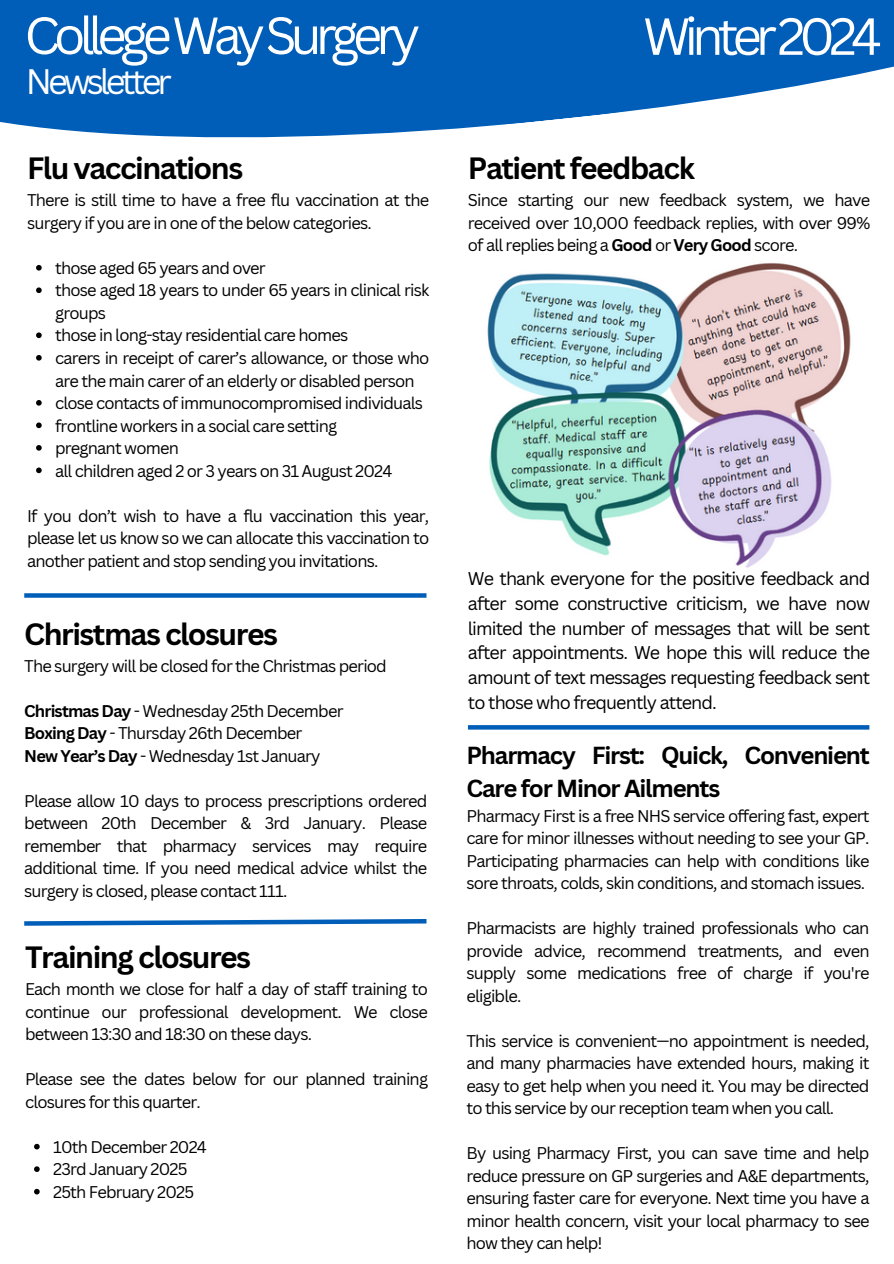
<style>
.page{position:relative;width:894px;height:1264px;background:#fff}
.page>*{position:absolute;margin:0;border:0;box-sizing:border-box;transform-origin:0 0}
.t1{font:51px "Canva Sans";letter-spacing:-.12em;color:#fff}
.t2{font:34.5px "Canva Sans";letter-spacing:-.12em;color:#fff}
.t3{font:700 30px "Canva Sans";letter-spacing:-.05em;color:#000}
.t4{font:700 24px/32.7px "Canva Sans";letter-spacing:-.05em;color:#000}
.t5{font:18px/24.8px "Canva Sans";letter-spacing:-.05em;color:#000;text-align:justify}
.t6{font:16.5px/22.5px "Canva Sans";letter-spacing:-.05em;color:#000;text-align:justify}
.s1{font-weight:700}
</style>
<div class="page">
<img style="left:487px;top:263px;width:364px;height:305px">
<svg style="left:24px;top:593px;width:402px;height:4px;background:#0f67bc"></svg>
<svg style="left:24px;top:919px;width:403px;height:7px"></svg>
<svg style="left:468px;top:725px;width:401px;height:4px;background:#0762ba"></svg>
<svg style="left:0;top:0;width:893px;height:138px;background:#2474c2"></svg>
<svg style="left:34px;top:1143px;width:6px;height:6px"></svg>
<svg style="left:34px;top:1166px;width:6px;height:5px"></svg>
<svg style="left:34px;top:1188px;width:6px;height:6px"></svg>
<svg style="left:36px;top:265px;width:6px;height:5px"></svg>
<svg style="left:36px;top:287px;width:6px;height:6px"></svg>
<svg style="left:36px;top:332px;width:6px;height:6px"></svg>
<svg style="left:36px;top:355px;width:6px;height:5px"></svg>
<svg style="left:36px;top:400px;width:6px;height:5px"></svg>
<svg style="left:36px;top:422px;width:6px;height:6px"></svg>
<svg style="left:36px;top:445px;width:6px;height:5px"></svg>
<svg style="left:36px;top:467px;width:6px;height:6px"></svg>
<p class="t1" style="left:24px;top:-1px;width:397px">CollegeWaySurgery</p>
<p class="t2" style="left:26px;top:57px;width:147px">Newsletter</p>
<p class="t3" style="left:27px;top:147px;width:218px">Flu vaccinations</p>
<p class="t6" style="left:27px;top:189px;width:403px">There is still time to have a free flu vaccination at the surgery if you are in one of the below categories.</p>
<p class="t6" style="left:55px;top:256px;width:212px">those aged 65 years and over</p>
<p class="t6" style="left:55px;top:279px;width:375px">those aged 18 years to under 65 years in clinical risk groups</p>
<p class="t6" style="left:55px;top:324px;width:295px">those in long-stay residential care homes</p>
<p class="t6" style="left:55px;top:346px;width:375px">carers in receipt of carer’s allowance, or those who are the main carer of an elderly or disabled person</p>
<p class="t6" style="left:55px;top:391px;width:369px">close contacts of immunocompromised individuals</p>
<p class="t6" style="left:55px;top:414px;width:283px">frontline workers in a social care setting</p>
<p class="t6" style="left:55px;top:436px;width:125px">pregnant women</p>
<p class="t6" style="left:55px;top:459px;width:339px">all children aged 2 or 3 years on 31 August 2024</p>
<p class="t6" style="left:27px;top:504px;width:403px">If you don’t wish to have a flu vaccination this year, please let us know so we can allocate this vaccination to another patient and stop sending you invitations.</p>
<p class="t3" style="left:24px;top:612px;width:255px">Christmas closures</p>
<p class="t6" style="left:24px;top:654px;width:364px">The surgery will be closed for the Christmas period</p>
<p class="t6" style="left:24px;top:699px;width:321px"><span class="s1">Christmas Day</span> - Wednesday 25th December</p>
<p class="t6" style="left:24px;top:721px;width:279px"><span class="s1">Boxing Day</span> - Thursday 26th December</p>
<p class="t6" style="left:24px;top:744px;width:298px"><span class="s1">New Year’s Day</span> - Wednesday 1st January</p>
<p class="t6" style="left:24px;top:789px;width:404px">Please allow 10 days to process prescriptions ordered between 20th December &amp; 3rd January. Please remember that pharmacy services may require additional time. If you need medical advice whilst the surgery is closed, please contact 111.</p>
<h1 class="t3" style="left:25px;top:936px;width:227px">Training closures</h1>
<h2 class="t6" style="left:25px;top:977px;width:404px">Each month we close for half a day of staff training to continue our professional development. We close between 13:30 and 18:30 on these days.</h2>
<h1 class="t6" style="left:25px;top:1067px;width:404px">Please see the dates below for our planned training closures for this quarter.</h1>
<p class="t6" style="left:53px;top:1135px;width:155px">10th December 2024</p>
<p class="t6" style="left:53px;top:1157px;width:136px">23rd January 2025</p>
<p class="t6" style="left:53px;top:1180px;width:142px">25th February 2025</p>
<p class="t1" style="left:642px;top:0;width:240px">Winter2024</p>
<p class="t3" style="left:468px;top:147px;width:228px">Patient feedback</p>
<p class="t6" style="left:468px;top:189px;width:404px">Since starting our new feedback system, we have received over 10,000 feedback replies, with over 99% of all replies being a <span class="s1">Good</span> or <span class="s1">Very Good</span> score.</p>
<p class="t5" style="left:468px;top:565px;width:404px">We thank everyone for the positive feedback and after some constructive criticism, we have now limited the number of messages that will be sent after appointments. We hope this will reduce the amount of text messages requesting feedback sent to those who frequently attend.</p>
<p class="t4" style="left:466px;top:738px;width:405px">Pharmacy First: Quick, Convenient<br>Care for Minor Ailments</p>
<p class="t6" style="left:466px;top:804px;width:404px">Pharmacy First is a free NHS service offering fast, expert care for minor illnesses without needing to see your GP.<br>Participating pharmacies can help with conditions like sore throats, colds, skin conditions, and stomach issues.</p>
<p class="t6" style="left:466px;top:916px;width:404px">Pharmacists are highly trained professionals who can provide advice, recommend treatments, and even supply some medications free of charge if you're eligible.</p>
<p class="t6" style="left:466px;top:1029px;width:404px">This service is convenient—no appointment is needed, and many pharmacies have extended hours, making it easy to get help when you need it. You may be directed to this service by our reception team when you call.</p>
<p class="t6" style="left:466px;top:1141px;width:404px">By using Pharmacy First, you can save time and help reduce pressure on GP surgeries and A&amp;E departments, ensuring faster care for everyone. Next time you have a minor health concern, visit your local pharmacy to see how they can help!</p>
</div>
